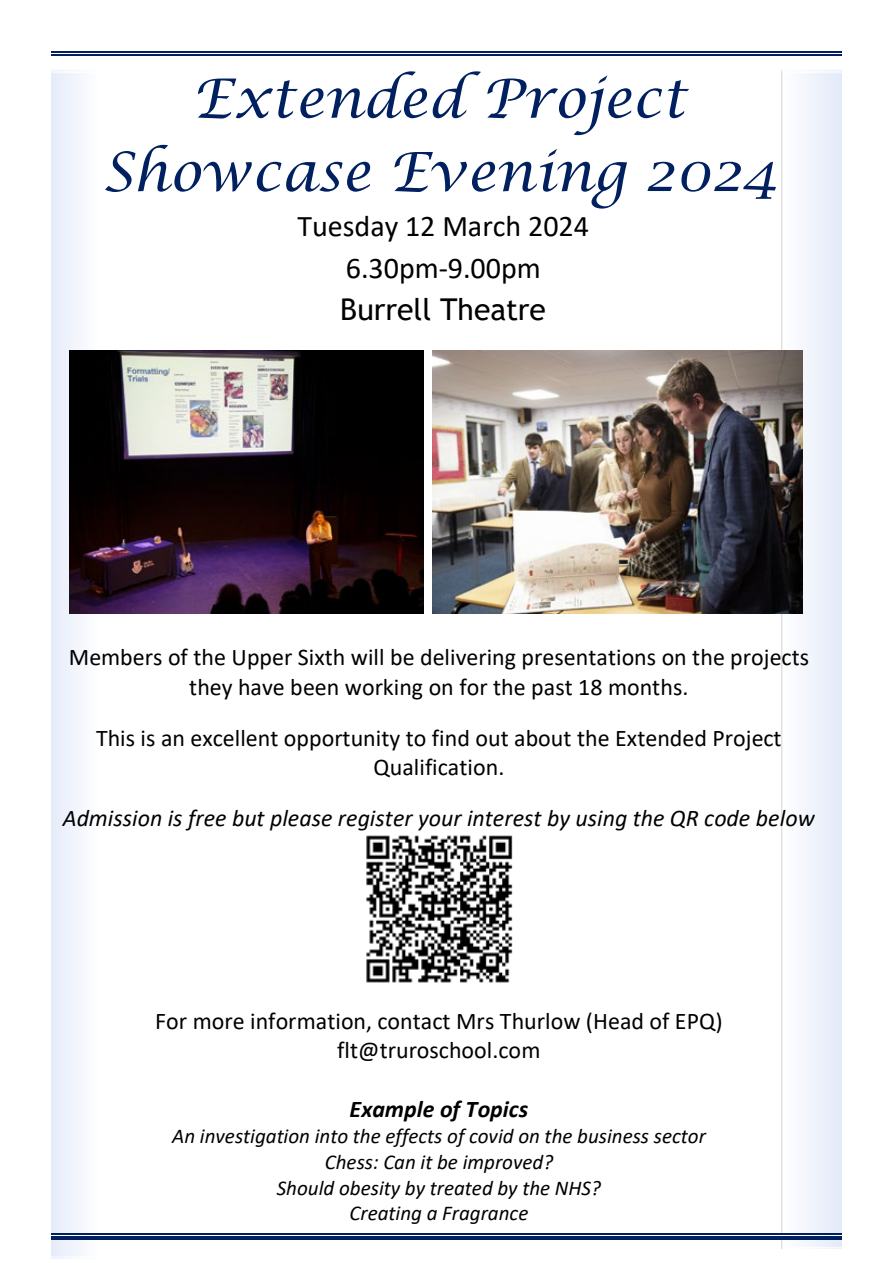
<style>
.page{position:relative;width:893px;height:1263px;background:#fff}
.page>*{position:absolute;margin:0;border:0;box-sizing:border-box;transform-origin:0 0}
.t1{font:italic 54px/73.5px "Lucida Calligraphy";color:#002060;text-align:center}
.t2{font:30px/42.2px "Calibri";color:#000;text-align:center}
.t3{font:30px "Trebuchet MS";color:#000}
.t4{font:24px/29.4px "Calibri";color:#000;text-align:center}
.t5{font:italic 24px "Calibri";color:#000}
.t6{font:italic 700 24px "Calibri";color:#000}
.t7{font:italic 21px/25.7px "Calibri";color:#000;text-align:center}
</style>
<div class="page">
<img style="left:51px;top:70px;width:50px;height:1188px">
<img style="left:780px;top:70px;width:62px;height:1179px">
<img style="left:366px;top:835px;width:147px;height:148px">
<img style="left:70px;top:351px;width:353px;height:262px">
<img style="left:433px;top:351px;width:369px;height:262px">
<hr style="left:51px;top:51px;width:791px;height:2px;background:#002060">
<hr style="left:51px;top:54px;width:791px;height:1px;background:#002060">
<div style="left:51px;top:1235px;width:791px;height:5px;background:#002060"></div>
<hr style="left:51px;top:1234px;width:791px;height:1px;background:#fff">
<hr style="left:51px;top:1233px;width:791px;height:1px;background:#002060">
<h1 class="t1" style="left:102px;top:64px;width:676px">Extended Project<br>Showcase Evening 2024</h1>
<p class="t2" style="left:297px;top:204px;width:293px">Tuesday 12 March 2024<br>6.30pm-9.00pm</p>
<p class="t3" style="left:340px;top:291px;width:207px">Burrell Theatre</p>
<p class="t4" style="left:69px;top:642px;width:742px">Members of the Upper Sixth will be delivering presentations on the projects they have been working on for the past 18 months.</p>
<p class="t4" style="left:96px;top:722px;width:687px">This is an excellent opportunity to find out about the Extended Project<br>Qualification.</p>
<p class="t5" style="left:63px;top:802px;width:753px">Admission is free but please register your interest by using the QR code below</p>
<p class="t4" style="left:155px;top:1005px;width:569px">For more information, contact Mrs Thurlow (Head of EPQ) flt@truroschool.com</p>
<p class="t6" style="left:350px;top:1092px;width:180px">Example of Topics</p>
<p class="t7" style="left:172px;top:1122px;width:535px">An investigation into the effects of covid on the business sector Chess: Can it be improved?<br>Should obesity by treated by the NHS?<br>Creating a Fragrance</p>
</div>
